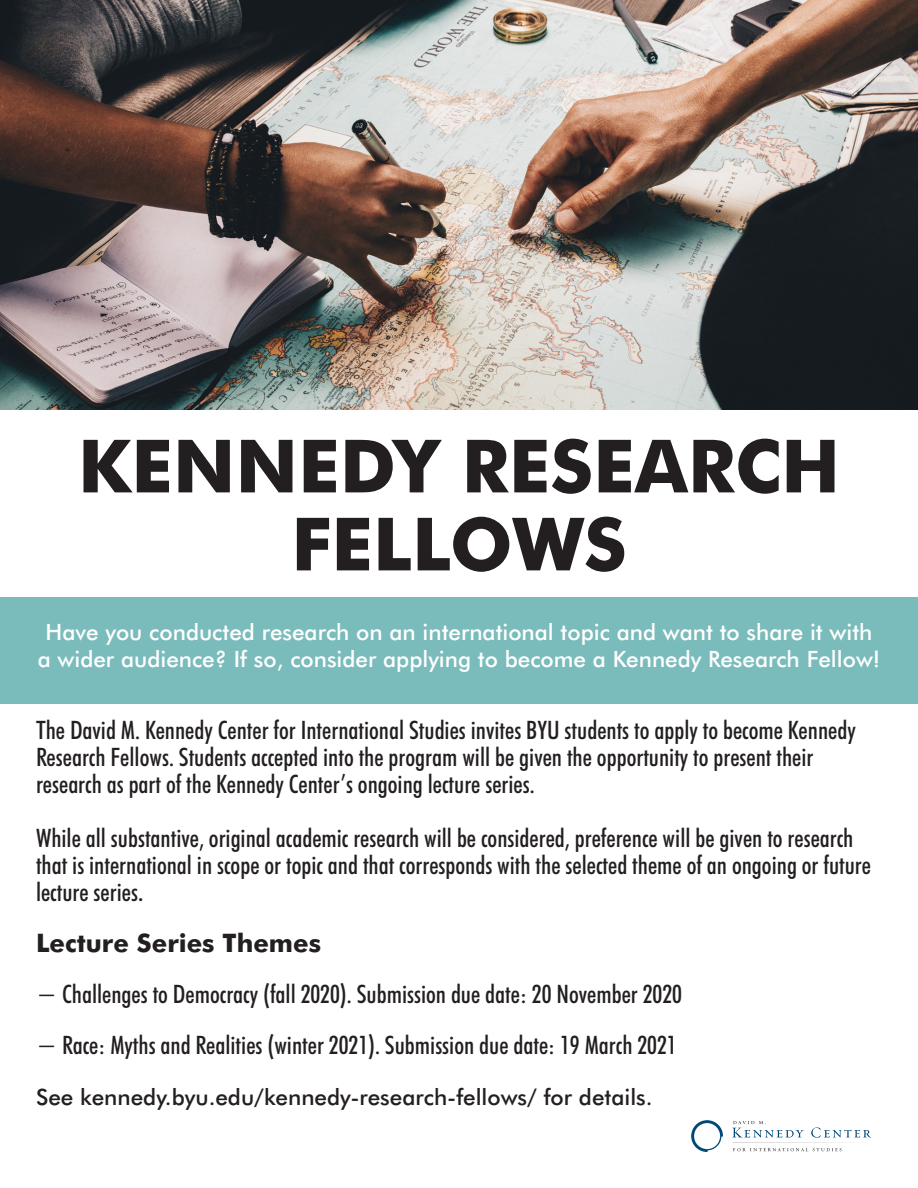
<style>
.page{position:relative;width:918px;height:1188px;background:#fff}
.page>*{position:absolute;margin:0;border:0;box-sizing:border-box;transform-origin:0 0}
.t1{font:700 73.5px/78px "Futura BT";color:#231f20;text-align:center}
.t2{font:500 condensed 25.5px/27px "Futura BT";color:#231f20}
.t3{font:700 25.5px "Futura BT";color:#231f20}
.t4{font:500 22.5px/27px "Futura BT";color:#fff;text-align:center}
.t5{font:500 22.5px "Futura BT";color:#231f20}
.s1{font-family:"Futura"}
</style>
<div class="page">
<img style="left:0;top:0;width:918px;height:410px">
<div style="left:0;top:597px;width:918px;height:107px;background:#7abbbc"></div>
<svg style="left:691px;top:1120px;width:32px;height:32px"></svg>
<svg style="left:732px;top:1121px;width:140px;height:30px"></svg>
<p class="t1" style="left:78px;top:427px;width:764px">KENNEDY RESEARCH<br>FELLOWS</p>
<p class="t4" style="left:38px;top:618px;width:844px">Have you conducted research on an international topic and want to share it with a wider audience? If so, consider applying to become a Kennedy Research Fellow!</p>
<p class="t2" style="left:36px;top:716px;width:821px">The David M. Kennedy Center for International Studies invites BYU students to apply to become Kennedy<br>Research Fellows. Students accepted into the program will be given the opportunity to present their research as part of the Kennedy Center’s ongoing lecture series.</p>
<p class="t2" style="left:36px;top:824px;width:837px">While all substantive, original academic research will be considered, preference will be given to research that is international in scope or topic and that corresponds with the selected theme of an ongoing or future lecture series<span class="s1">.</span></p>
<p class="t3" style="left:36px;top:927px;width:287px">Lecture Series Themes</p>
<p class="t2" style="left:36px;top:980px;width:648px">− Challenges to Democracy (fall 2020). Submission due date: 20 November 2020</p>
<p class="t2" style="left:36px;top:1031px;width:642px">− Race: Myths and Realities (winter 2021). Submission due date: 19 March 2021</p>
<p class="t5" style="left:36px;top:1083px;width:618px">See kennedy.byu.edu/kennedy-research-fellows/ for details.</p>
</div>
